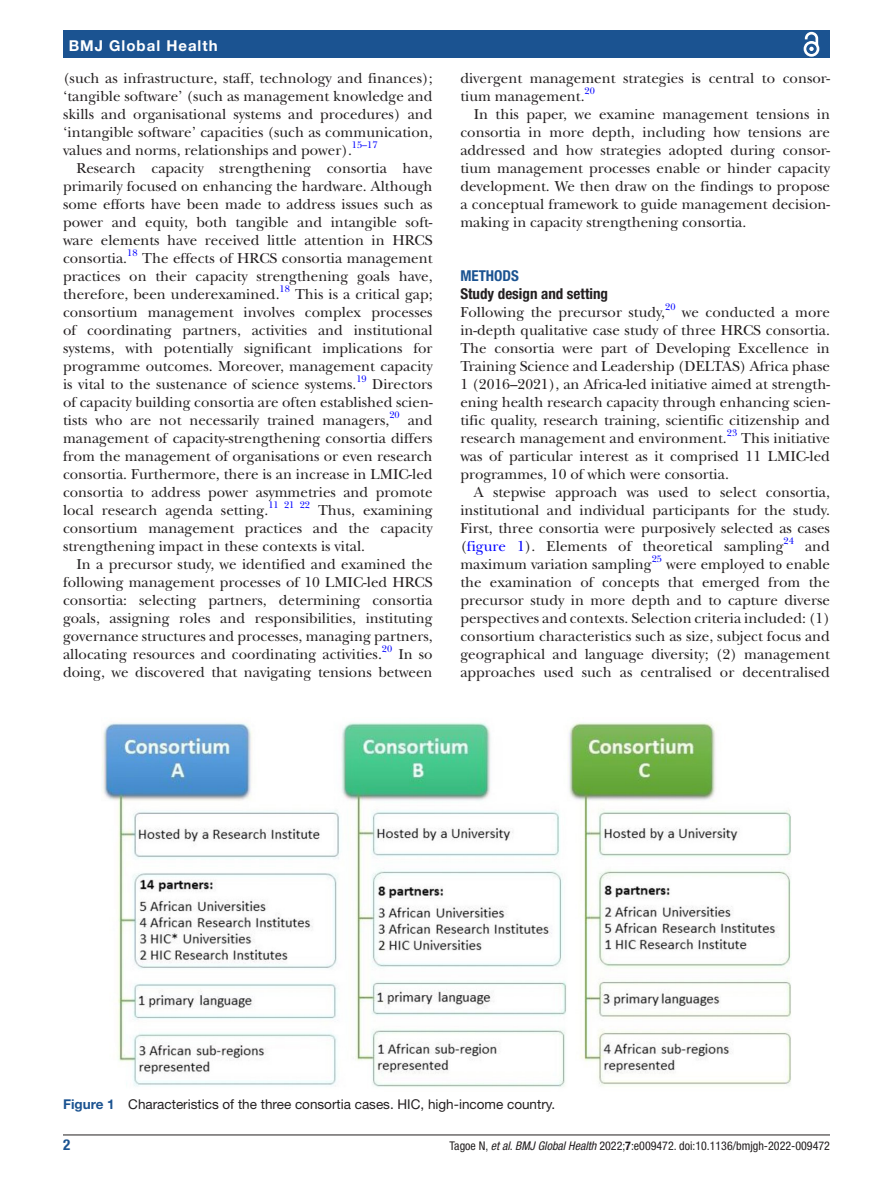
<style>
.page{position:relative;width:893px;height:1191px;background:#fff}
.page>*{position:absolute;margin:0;border:0;box-sizing:border-box;transform-origin:0 0}
.t1{font:15px/18px "New Baskerville";color:#231f20;text-align:justify}
.t2{font:700 condensed 15px "Helvetica Neue LT Std";color:#231f20}
.t3{font:700 15px "Helvetica Neue LT Std";letter-spacing:.065em;color:#fff}
.t4{font:700 condensed 15px "Helvetica Neue LT Std";color:#1b5391}
.t5{font:13.5px "Helvetica Neue LT Std";color:#231f20}
.t6{font:condensed 12px "Helvetica Neue LT Std";color:#231f20}
.t7{font:9.9px "New Baskerville";color:#00f}
.s1{color:#00f}
.s2{font-weight:700;color:#1b5391}
.s3{font-style:italic}
.s4{font-weight:700}
</style>
<div class="page">
<hr style="left:63px;top:1134px;width:767px;height:1px;background:#231f20">
<div style="left:63px;top:31px;width:767px;height:27px;background:#1b5391"></div>
<svg style="left:803px;top:31px;width:17px;height:26px"></svg>
<img style="left:101px;top:722px;width:690px;height:365px">
<p class="t3" style="left:69px;top:36px;width:150px">BMJ Global Health</p>
<p class="t1" style="left:63px;top:69px;width:371px">(such as infrastructure, staff, technology and finances); ‘tangible software’ (such as management knowledge and skills and organisational systems and procedures) and ‘intangible software’ capacities (such as communication, values and norms, relationships and power).</p>
<p class="t7" style="left:352px;top:139px;width:27px">15–17</p>
<p class="t1" style="left:63px;top:159px;width:371px;text-indent:14px">Research capacity strengthening consortia have primarily focused on enhancing the hardware. Although some efforts have been made to address issues such as power and equity, both tangible and intangible soft&shy;ware elements have received little attention in HRCS consortia.</p>
<p class="t7" style="left:127px;top:247px;width:12px">18</p>
<p class="t1" style="left:63px;top:249px;width:371px;text-indent:79px">The effects of HRCS consortia management practices on their capacity strengthening goals have, therefore, been underexamined.</p>
<p class="t7" style="left:280px;top:283px;width:12px">18</p>
<p class="t1" style="left:63px;top:285px;width:371px;text-indent:232px">This is a critical gap; consortium management involves complex processes of coordinating partners, activities and institutional systems, with potentially significant implications for programme outcomes. Moreover, management capacity is vital to the sustenance of science systems.</p>
<p class="t7" style="left:356px;top:373px;width:12px">19</p>
<p class="t1" style="left:63px;top:375px;width:371px;text-indent:309px">Directors of capacity building consortia are often established scien&shy;tists who are not necessarily trained managers,</p>
<p class="t7" style="left:389px;top:409px;width:12px">20</p>
<p class="t1" style="left:63px;top:411px;width:371px;text-indent:345px">and management of capacity-strengthening consortia differs from the management of organisations or even research consortia. Furthermore, there is an increase in LMIC-led consortia to address power asymmetries and promote local research agenda setting.</p>
<p class="t7" style="left:268px;top:499px;width:43px">11 21 22</p>
<p class="t1" style="left:63px;top:501px;width:371px;text-indent:255px">Thus, examining consortium management practices and the capacity strengthening impact in these contexts is vital.</p>
<p class="t1" style="left:63px;top:555px;width:371px;text-indent:13px">In a precursor study, we identified and examined the following management processes of 10 LMIC-led HRCS consortia: selecting partners, determining consortia goals, assigning roles and responsibilities, instituting governance structures and processes, managing partners, allocating resources and coordinating activities.</p>
<p class="t7" style="left:382px;top:643px;width:12px">20</p>
<p class="t1" style="left:63px;top:645px;width:371px;text-align:right">In so<br>doing, we discovered that navigating tensions between</p>
<p class="t1" style="left:460px;top:69px;width:371px">divergent management strategies is central to consor&shy;tium management.</p>
<p class="t7" style="left:585px;top:85px;width:12px">20</p>
<p class="t1" style="left:460px;top:105px;width:371px;text-indent:14px">In this paper, we examine management tensions in consortia in more depth, including how tensions are addressed and how strategies adopted during consor&shy;tium management processes enable or hinder capacity development. We then draw on the findings to propose a conceptual framework to guide management decision&shy;making in capacity strengthening consortia.</p>
<p class="t4" style="left:460px;top:267px;width:60px">METHODS</p>
<p class="t2" style="left:460px;top:285px;width:149px">Study design and setting</p>
<p class="t1" style="left:460px;top:303px;width:206px">Following the precursor study,</p>
<p class="t7" style="left:665px;top:301px;width:12px">20</p>
<p class="t1" style="left:460px;top:303px;width:371px;text-indent:222px">we conducted a more in-depth qualitative case study of three HRCS consortia.<br>The consortia were part of Developing Excellence in Training Science and Leadership (DELTAS) Africa phase 1 (2016–2021), an Africa-led initiative aimed at strength&shy;ening health research capacity through enhancing scien&shy;tific quality, research training, scientific citizenship and research management and environment.<sup>23</sup> This initiative was of particular interest as it comprised 11 LMIC-led programmes, 10 of which were consortia.</p>
<p class="t1" style="left:460px;top:483px;width:371px;text-indent:14px">A stepwise approach was used to select consortia, institutional and individual participants for the study.<br>First, three consortia were purposively selected as cases (<span class="s1">figure 1</span>). Elements of theoretical sampling</p>
<p class="t7" style="left:784px;top:535px;width:12px">24</p>
<p class="t1" style="left:805px;top:537px;width:26px">and</p>
<p class="t1" style="left:460px;top:555px;width:193px">maximum variation sampling</p>
<p class="t7" style="left:652px;top:553px;width:12px">25</p>
<p class="t1" style="left:460px;top:555px;width:371px;text-indent:206px">were employed to enable the examination of concepts that emerged from the precursor study in more depth and to capture diverse perspectives and contexts. Selection criteria included: (1) consortium characteristics such as size, subject focus and geographical and language diversity; (2) management approaches used such as centralised or decentralised</p>
<p class="t5" style="left:63px;top:1096px;width:494px"><span class="s2">Figure 1</span> Characteristics of the three consortia cases. HIC, high-income country.</p>
<p class="t4" style="left:63px;top:1135px;width:9px">2</p>
<p class="t6" style="left:450px;top:1138px;width:382px">Tagoe N, <span class="s3">et al</span>. <span class="s3">BMJ Global Health</span> 2022;<span class="s4">7</span>:e009472. doi:10.1136/bmjgh-2022-009472</p>
</div>
